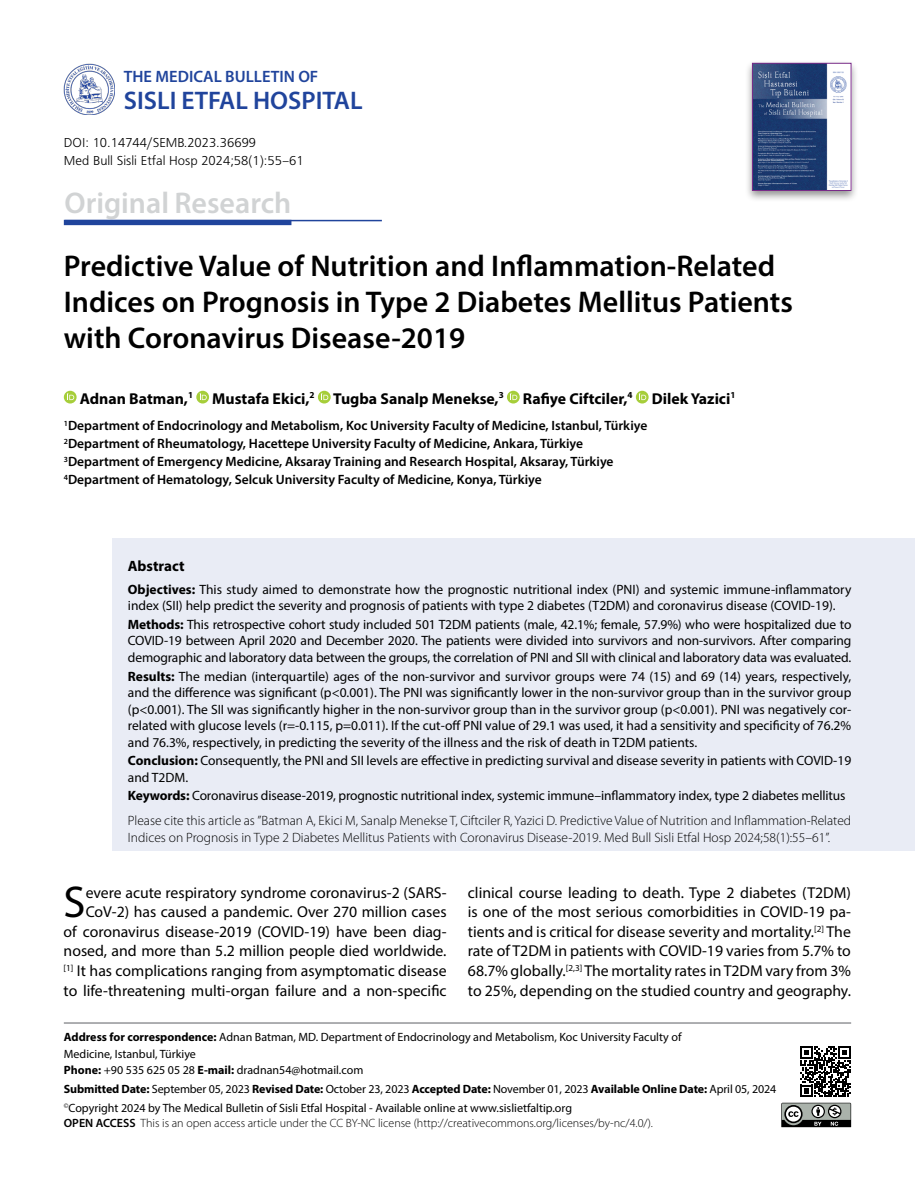
<style>
.page{position:relative;width:915px;height:1191px;background:#fff}
.page>*{position:absolute;margin:0;border:0;box-sizing:border-box;transform-origin:0 0}
.t1{font:44.7px "Myriad Pro";color:#000}
.t2{font:600 30px/36px "Myriad Pro";color:#000}
.t3{font:600 30px "Myriad Pro";color:#d1d3d4}
.t4{font:600 25.5px "Myriad Pro";color:#20449c}
.t5{font:600 16.5px "Myriad Pro";color:#20449c}
.t6{font:15.75px/19.6px "Myriad Pro";color:#000;text-align:right}
.t7{font:700 15.75px "Myriad Pro";color:#000}
.t8{font:700 15px "Myriad Pro";color:#000}
.t9{font:13.5px/16.5px "Myriad Pro";color:#000}
.t10{font:300 13.5px/25px "Myriad Pro";color:#000}
.t11{font:600 13.5px/18px "Myriad Pro";color:#000}
.t12{font:13.5px/18px "Frugal Normal Tr";color:#000}
.t13{font:12px/16.5px "Myriad Pro";color:#000}
.t14{font:300 12px "Myriad Pro";color:#000}
.s1{font-weight:700}
.s2{font-weight:400}
.s3{font-weight:600}
</style>
<div class="page">
<div style="left:112px;top:539px;width:802px;height:312px;background:#e9ecf5"></div>
<svg style="left:64px;top:391px;width:13px;height:12px"></svg>
<svg style="left:67px;top:393px;width:7px;height:7px"></svg>
<svg style="left:196px;top:391px;width:13px;height:12px"></svg>
<svg style="left:200px;top:393px;width:7px;height:7px"></svg>
<div style="left:318px;top:391px;width:12px;height:12px;background:#a6ce3a;border-radius:50%"></div>
<svg style="left:321px;top:393px;width:7px;height:7px"></svg>
<svg style="left:506px;top:391px;width:13px;height:12px"></svg>
<svg style="left:510px;top:393px;width:7px;height:7px"></svg>
<svg style="left:635px;top:391px;width:13px;height:12px"></svg>
<svg style="left:639px;top:393px;width:7px;height:7px"></svg>
<hr style="left:64px;top:1022px;width:786px;height:1px;background:#939598">
<img style="left:64px;top:64px;width:51px;height:51px">
<div style="left:744px;top:59px;width:114px;height:143px;background:#000;opacity:.43"></div>
<img style="left:754px;top:65px;width:94px;height:124px">
<div style="left:752px;top:63px;width:98px;height:128px;border:1px solid #792b88"></div>
<svg style="left:800px;top:1046px;width:50px;height:50px"></svg>
<svg style="left:781px;top:1102px;width:71px;height:26px;background:#7b7e7b"></svg>
<hr style="left:65px;top:220px;width:317px;height:1px;background:#20449c">
<div style="left:64px;top:220px;width:227px;height:5px;background:#20449c"></div>
<p class="t5" style="left:124px;top:66px;width:196px">THE MEDICAL BULLETIN OF</p>
<h3 class="t4" style="left:124px;top:84px;width:240px">SISLI ETFAL HOSPITAL</h3>
<p class="t12" style="left:64px;top:133px;width:241px">DOI: 10.14744/SEMB.2023.36699<br>Med Bull Sisli Etfal Hosp 2024;58(1):55–61</p>
<h2 class="t3" style="left:65px;top:184px;width:228px">Original Research</h2>
<h2 class="t2" style="left:64px;top:247px;width:730px">Predictive Value of Nutrition and Inflammation-Related<br>Indices on Prognosis in Type 2 Diabetes Mellitus Patients with Coronavirus Disease-2019</h2>
<p class="t7" style="left:80px;top:388px;width:657px">Adnan Batman,<sup>1</sup> Mustafa Ekici,<sup>2</sup> Tugba Sanalp Menekse,<sup>3</sup> Rafiye Ciftciler,<sup>4</sup> Dilek Yazici<sup>1</sup></p>
<p class="t11" style="left:64px;top:416px;width:585px"><sup>1</sup>Department of Endocrinology and Metabolism, Koc University Faculty of Medicine, Istanbul, Türkiye <sup>2</sup>Department of Rheumatology, Hacettepe University Faculty of Medicine, Ankara, Türkiye <sup>3</sup>Department of Emergency Medicine, Aksaray Training and Research Hospital, Aksaray, Türkiye <sup>4</sup>Department of Hematology, Selcuk University Faculty of Medicine, Konya, Türkiye</p>
<p class="t8" style="left:128px;top:556px;width:58px">Abstract</p>
<p class="t9" style="left:128px;top:581px;width:724px"><span class="s1">Objectives:</span> This study aimed to demonstrate how the prognostic nutritional index (PNI) and systemic immune-inflammatory index (SII) help predict the severity and prognosis of patients with type 2 diabetes (T2DM) and coronavirus disease (COVID-19).</p>
<p class="t9" style="left:128px;top:616px;width:724px;text-align:justify"><span class="s1">Methods:</span> This retrospective cohort study included 501 T2DM patients (male, 42.1%; female, 57.9%) who were hospitalized due to COVID-19 between April 2020 and December 2020. The patients were divided into survivors and non-survivors. After comparing demographic and laboratory data between the groups, the correlation of PNI and SII with clinical and laboratory data was evaluated.</p>
<p class="t9" style="left:128px;top:667px;width:724px;text-align:justify"><span class="s1">Results:</span> The median (interquartile) ages of the non-survivor and survivor groups were 74 (15) and 69 (14) years, respectively, and the difference was significant (p&lt;0.001). The PNI was significantly lower in the non-survivor group than in the survivor group (p&lt;0.001). The SII was significantly higher in the non-survivor group than in the survivor group (p&lt;0.001). PNI was negatively cor&shy;related with glucose levels (r=-0.115, p=0.011). If the cut-off PNI value of 29.1 was used, it had a sensitivity and specificity of 76.2% and 76.3%, respectively, in predicting the severity of the illness and the risk of death in T2DM patients.</p>
<p class="t9" style="left:128px;top:752px;width:724px"><span class="s1">Conclusion:</span> Consequently, the PNI and SII levels are effective in predicting survival and disease severity in patients with COVID-19 and T2DM.</p>
<p class="t10" style="left:128px;top:783px;width:724px"><span class="s1">Keywords:</span> <span class="s2">Coronavirus disease-2019, prognostic nutritional index, systemic immune–inflammatory index, type 2 diabetes mellitus<br></span>Please cite this article as ”Batman A, Ekici M, Sanalp Menekse T, Ciftciler R, Yazici D. Predictive Value of Nutrition and Inflammation-Related</p>
<p class="t10" style="left:128px;top:825px;width:703px">Indices on Prognosis in Type 2 Diabetes Mellitus Patients with Coronavirus Disease-2019. Med Bull Sisli Etfal Hosp 2024;58(1):55–61”.</p>
<p class="t6" style="left:64px;top:882px;width:384px">evere acute respiratory syndrome coronavirus-2 (SARS-CoV-2) has caused a pandemic. Over 270 million cases<br>of coronavirus disease-2019 (COVID-19) have been diag&shy;nosed, and more than 5.2 million people died worldwide. <sup>[1]</sup> It has complications ranging from asymptomatic disease to life-threatening multi-organ failure and a non-specific</p>
<p class="t6" style="left:467px;top:882px;width:384px;text-align:justify">clinical course leading to death. Type 2 diabetes (T2DM) is one of the most serious comorbidities in COVID-19 pa&shy;tients and is critical for disease severity and mortality.<sup>[2]</sup> The rate of T2DM in patients with COVID-19 varies from 5.7% to 68.7% globally.<sup>[2,3]</sup> The mortality rates in T2DM vary from 3% to 25%, depending on the studied country and geography.</p>
<h1 class="t1" style="left:64px;top:874px;width:24px">S</h1>
<p class="t13" style="left:64px;top:1028px;width:619px"><span class="s1">Address for correspondence:</span> Adnan Batman, MD. Department of Endocrinology and Metabolism, Koc University Faculty of<br>Medicine, Istanbul, Türkiye<br><span class="s1">Phone:</span> +90 535 625 05 28 <span class="s1">E-mail:</span> dradnan54@hotmail.com</p>
<p class="t13" style="left:64px;top:1079px;width:713px;line-height:18.6px"><span class="s1">Submitted Date:</span> September 05, 2023 <span class="s1">Revised Date:</span> October 23, 2023 <span class="s1">Accepted Date:</span> November 01, 2023 <span class="s1">Available Online Date:</span> April 05, 2024 <sup>©</sup>Copyright 2024 by The Medical Bulletin of Sisli Etfal Hospital - Available online at www.sislietfaltip.org</p>
<p class="t14" style="left:64px;top:1116px;width:590px"><span class="s3">OPEN ACCESS</span> This is an open access article under the CC BY-NC license (http://creativecommons.org/licenses/by-nc/4.0/).</p>
</div>
